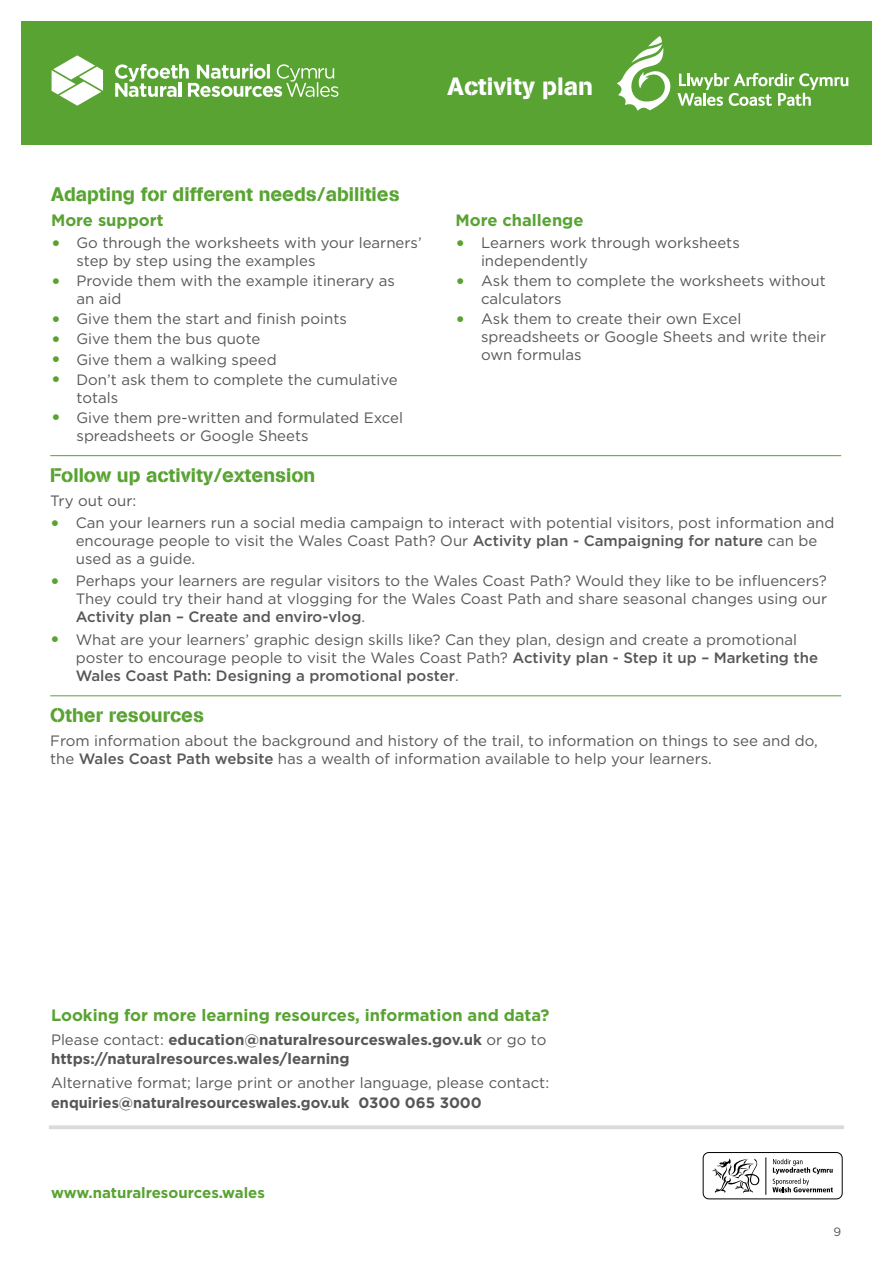
<style>
.page{position:relative;width:893px;height:1263px;background:#fff}
.page>*{position:absolute;margin:0;border:0;box-sizing:border-box;transform-origin:0 0}
.t1{font:24.75px "AG Book Stencil";color:#fff}
.t2{font:19.5px "AG Book Stencil";color:#58a332}
.t3{font:700 16.5px "Gotham";color:#58a332}
.t4{font:15px/18px "Gotham";color:#575756}
.t5{font:700 15px/19.5px "Gotham";color:#575756}
.t6{font:700 15px "Gotham";color:#58a332}
.t7{font:12px "Gotham";color:#575756}
.s1{font-weight:700;font-size:19.5px;color:#58a332}
.s2{font-weight:500}
.s3{font-weight:400}
</style>
<div class="page">
<hr style="left:50px;top:455px;width:791px;height:1px;background:#58a332">
<hr style="left:50px;top:695px;width:791px;height:1px;background:#58a332">
<svg style="left:49px;top:1125px;width:795px;height:4px;background:#ddd"></svg>
<div style="left:703px;top:1152px;width:139px;height:47px;border:1px solid #000;border-radius:6px"></div>
<hr style="left:765px;top:1157px;width:1px;height:38px;background:#000">
<svg style="left:772px;top:1159px;width:61px;height:33px"></svg>
<svg style="left:712px;top:1158px;width:47px;height:35px"></svg>
<div style="left:21px;top:21px;width:851px;height:124px;background:#58a332"></div>
<svg style="left:52px;top:55px;width:51px;height:51px"></svg>
<svg style="left:115px;top:64px;width:223px;height:33px"></svg>
<svg style="left:617px;top:36px;width:231px;height:75px"></svg>
<h1 class="t1" style="left:447px;top:72px;width:147px">Activity plan</h1>
<h2 class="t2" style="left:51px;top:182px;width:350px">Adapting for different needs/abilities</h2>
<p class="t3" style="left:51px;top:209px;width:114px">More support</p>
<p class="t4" style="left:77px;top:233px;width:347px;text-indent:-26px"><span class="s1">•</span> Go through the worksheets with your learners’ step by step using the examples</p>
<p class="t4" style="left:77px;top:272px;width:320px;text-indent:-26px"><span class="s1">•</span> Provide them with the example itinerary as an aid</p>
<p class="t4" style="left:51px;top:310px;width:297px"><span class="s1">•</span> Give them the start and finish points</p>
<p class="t4" style="left:51px;top:330px;width:211px"><span class="s1">•</span> Give them the bus quote</p>
<p class="t4" style="left:51px;top:350px;width:227px"><span class="s1">•</span> Give them a walking speed</p>
<p class="t4" style="left:77px;top:370px;width:323px;text-indent:-26px"><span class="s1">•</span> Don’t ask them to complete the cumulative totals</p>
<p class="t4" style="left:77px;top:408px;width:328px;text-indent:-26px"><span class="s1">•</span> Give them pre-written and formulated Excel spreadsheets or Google Sheets</p>
<p class="t3" style="left:455px;top:209px;width:130px">More challenge</p>
<p class="t4" style="left:481px;top:233px;width:260px;text-indent:-26px"><span class="s1">•</span> Learners work through worksheets independently</p>
<p class="t4" style="left:481px;top:272px;width:346px;text-indent:-26px"><span class="s1">•</span> Ask them to complete the worksheets without calculators</p>
<p class="t4" style="left:481px;top:310px;width:347px;text-indent:-26px"><span class="s1">•</span> Ask them to create their own Excel spreadsheets or Google Sheets and write their own formulas</p>
<h2 class="t2" style="left:50px;top:463px;width:267px">Follow up activity/extension</h2>
<p class="t4" style="left:50px;top:491px;width:88px">Try out our:</p>
<p class="t4" style="left:76px;top:513px;width:760px;text-indent:-26px"><span class="s1">•</span> Can your learners run a social media campaign to interact with potential visitors, post information and encourage people to visit the Wales Coast Path? Our <span class="s2">Activity plan - Campaigning for nature</span> can be used as a guide.</p>
<p class="t4" style="left:76px;top:572px;width:753px;text-align:justify;text-indent:-26px"><span class="s1">•</span> Perhaps your learners are regular visitors to the Wales Coast Path? Would they like to be influencers?<br>They could try their hand at vlogging for the Wales Coast Path and share seasonal changes using our <span class="s2">Activity plan – Create and enviro-vlog</span>.</p>
<p class="t4" style="left:76px;top:630px;width:744px;text-indent:-26px"><span class="s1">•</span> What are your learners’ graphic design skills like? Can they plan, design and create a promotional poster to encourage people to visit the Wales Coast Path? <span class="s2">Activity plan - Step it up – Marketing the<br>Wales Coast Path: Designing a promotional poster</span>.</p>
<h2 class="t2" style="left:50px;top:703px;width:155px">Other resources</h2>
<p class="t4" style="left:50px;top:731px;width:769px">From information about the background and history of the trail, to information on things to see and do, the <span class="s2">Wales Coast Path website</span> has a wealth of information available to help your learners.</p>
<p class="t3" style="left:51px;top:1004px;width:500px">Looking for more learning resources, information and data?</p>
<p class="t5" style="left:51px;top:1030px;width:497px"><span class="s3">Please contact:</span> education@naturalresourceswales.gov.uk <span class="s3">or go to </span>https://naturalresources.wales/learning</p>
<p class="t4" style="left:51px;top:1073px;width:500px">Alternative format; large print or another language, please contact:</p>
<p class="t5" style="left:51px;top:1092px;width:432px">enquiries@naturalresourceswales.gov.uk 0300 065 3000</p>
<p class="t6" style="left:51px;top:1183px;width:215px">www.naturalresources.wales</p>
<p class="t7" style="left:833px;top:1224px;width:9px">9</p>
</div>
